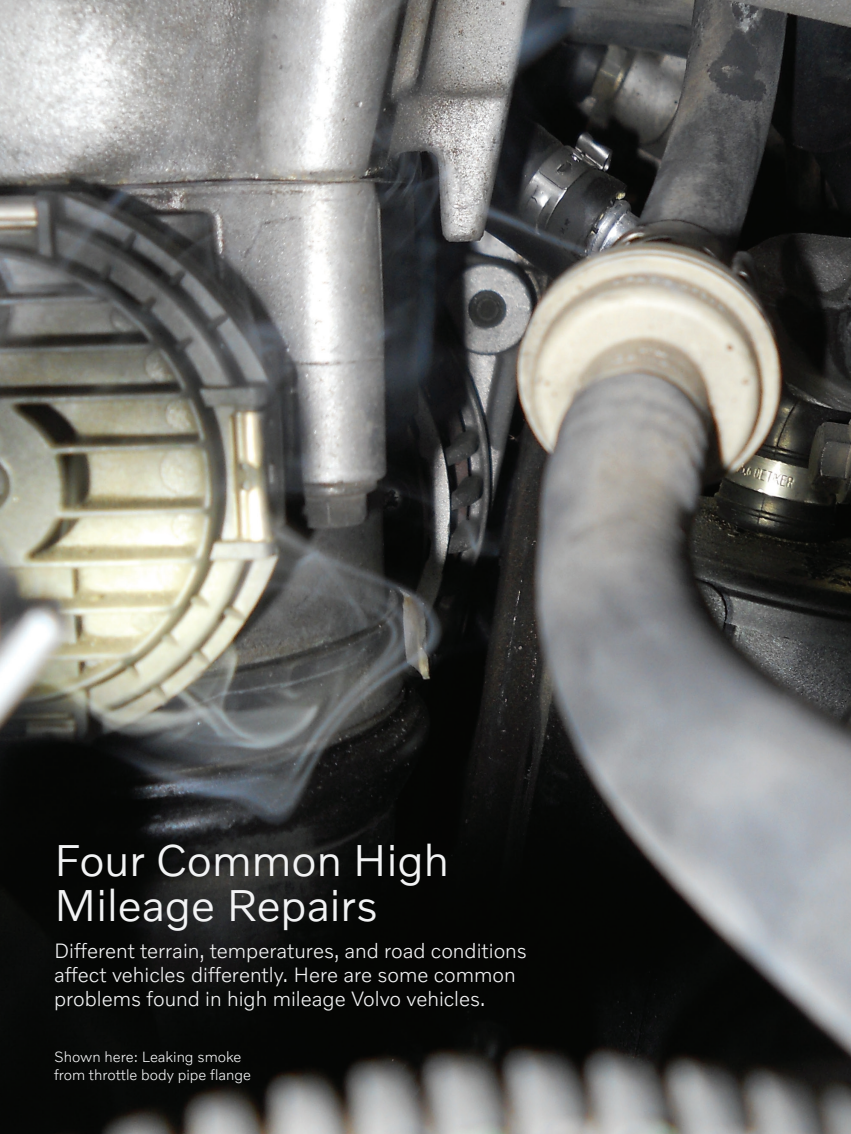
<style>
.page{position:relative;width:851px;height:1134px;background:#fff}
.page>*{position:absolute;margin:0;border:0;box-sizing:border-box;transform-origin:0 0}
.Feature_Title{font:300 45px/45px "Volvo Novum";color:#f2f3f4}
.Deck{font:300 21px/24px "Volvo Novum";color:#f2f3f4}
.t1{font:300 15px/18px "Volvo Novum";color:#f2f3f4}
</style>
<div class="page">
<img style="left:0;top:0;width:850px;height:1134px">
<h1 class="Feature_Title" style="left:54px;top:837px;width:396px">Four Common High<br>Mileage Repairs</h1>
<h2 class="Deck" style="left:54px;top:938px;width:474px">Different terrain, temperatures, and road conditions affect vehicles differently. Here are some common problems found in high mileage Volvo vehicles.</h2>
<p class="t1" style="left:54px;top:1047px;width:198px">Shown here: Leaking smoke from throttle body pipe flange</p>
</div>
